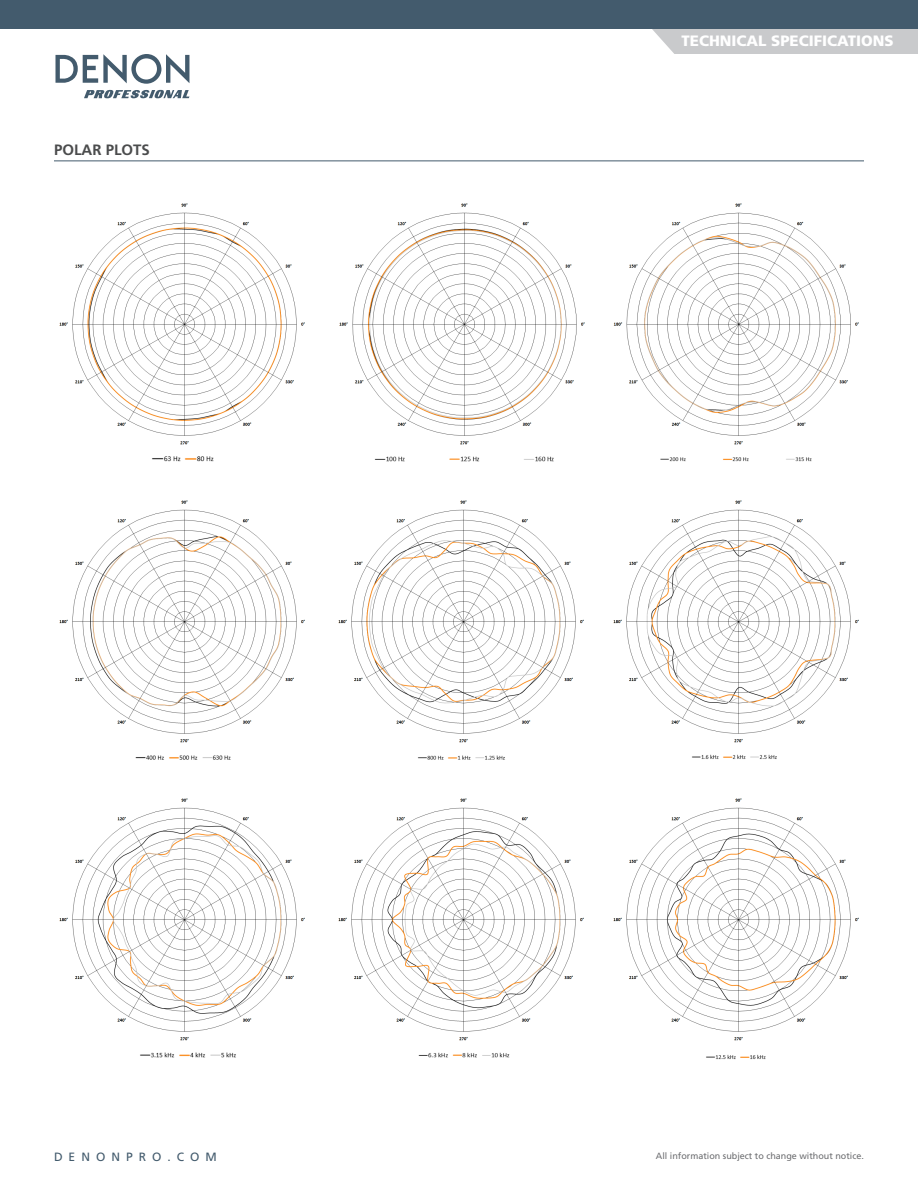
<style>
.page{position:relative;width:918px;height:1188px;background:#fff}
.page>*{position:absolute;margin:0;border:0;box-sizing:border-box;transform-origin:0 0}
.t1{font:900 15px "Frutiger LT Std";color:#fff}
.t2{font:700 15px "Frutiger LT Std";color:#4b4c4d}
.t3{font:12px "Frutiger LT Std";letter-spacing:.5em;color:#435b6d}
.t4{font:9px "Frutiger LT Std";color:#6c6d70}
</style>
<div class="page">
<svg style="left:626px;top:28px;width:292px;height:26px;background:#caccce"></svg>
<div style="left:0;top:0;width:918px;height:28px;background:#435b6d"></div>
<hr style="left:54px;top:161px;width:810px;height:1px;background:#435b6d">
<svg style="left:56px;top:54px;width:133px;height:30px"></svg>
<svg style="left:84px;top:90px;width:105px;height:8px"></svg>
<img style="left:338px;top:500px;width:246px;height:260px">
<img style="left:613px;top:798px;width:246px;height:262px">
<img style="left:338px;top:798px;width:246px;height:260px">
<img style="left:59px;top:798px;width:246px;height:260px">
<img style="left:613px;top:203px;width:246px;height:259px">
<img style="left:339px;top:203px;width:246px;height:259px">
<img style="left:59px;top:203px;width:246px;height:259px">
<img style="left:59px;top:500px;width:246px;height:260px">
<img style="left:613px;top:500px;width:246px;height:259px">
<p class="t2" style="left:54px;top:141px;width:97px">POLAR PLOTS</p>
<p class="t1" style="left:682px;top:32px;width:213px">TECHNICAL SPECIFICATIONS</p>
<p class="t3" style="left:54px;top:1150px;width:164px">DENONPRO.COM</p>
<p class="t4" style="left:656px;top:1150px;width:210px">All information subject to change without notice.</p>
</div>
